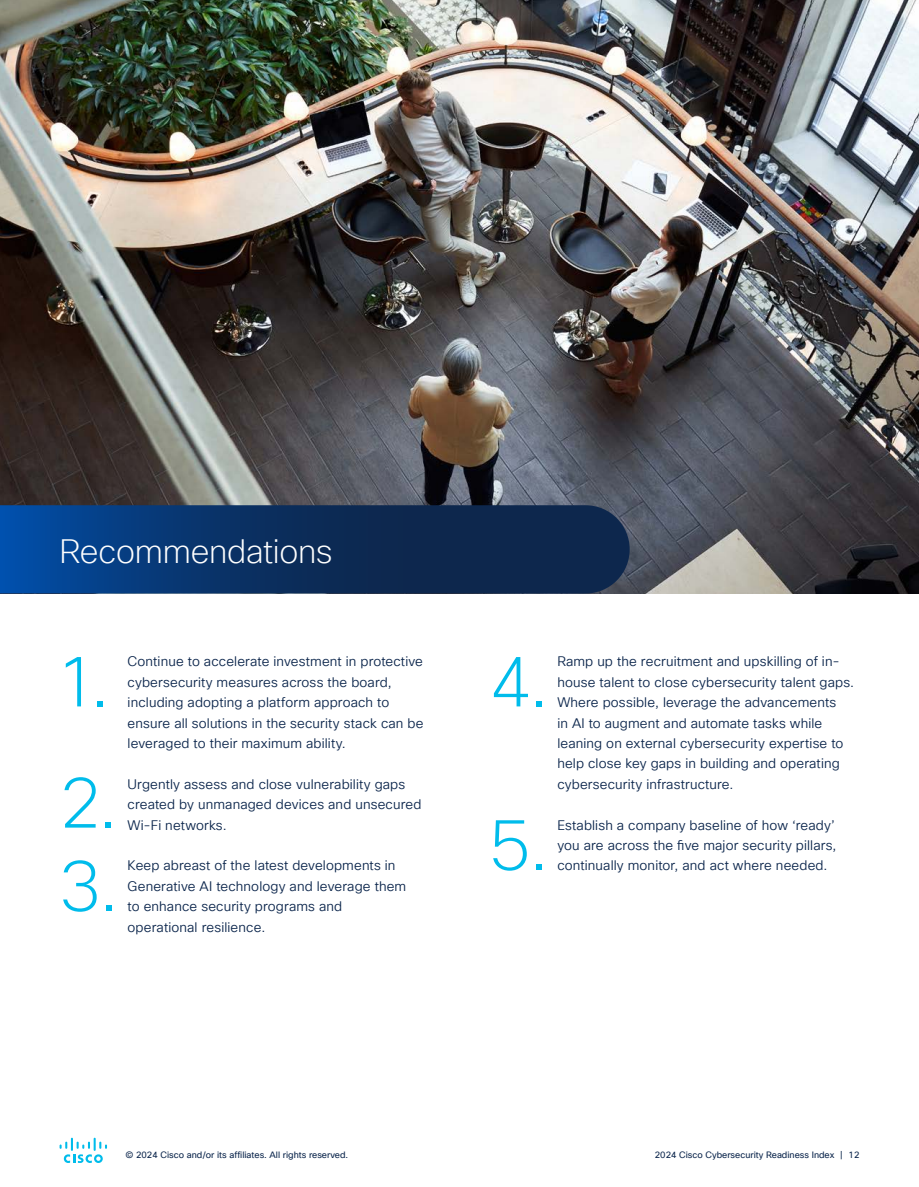
<style>
.page{position:relative;width:919px;height:1187px;background:#fff}
.page>*{position:absolute;margin:0;border:0;box-sizing:border-box;transform-origin:0 0}
.t1{font:200 70.5px/83.1px "Cisco Sans TT";color:#00bceb}
.t2{font:200 33px "Cisco Sans TT";letter-spacing:-.01em;color:#fff}
.t3{font:13.5px/20.4px "Cisco Sans TT Light";letter-spacing:.01em;color:#0d274d}
.t4{font:9px "Cisco Sans TT";color:#0d274d}
</style>
<div class="page">
<img style="left:0;top:0;width:918px;height:593px">
<svg style="left:0;top:505px;width:629px;height:88px;background:#0b3265"></svg>
<svg style="left:60px;top:1137px;width:47px;height:25px"></svg>
<h2 class="t2" style="left:60px;top:530px;width:274px">Recommendations</h2>
<p class="t3" style="left:128px;top:651px;width:297px">Continue to accelerate investment in protective cybersecurity measures across the board, including adopting a platform approach to ensure all solutions in the security stack can be leveraged to their maximum ability.</p>
<p class="t3" style="left:128px;top:774px;width:295px">Urgently assess and close vulnerability gaps created by unmanaged devices and unsecured<br>Wi-Fi networks.</p>
<p class="t3" style="left:128px;top:855px;width:280px">Keep abreast of the latest developments in Generative AI technology and leverage them to enhance security programs and operational resilience.</p>
<h1 class="t1" style="left:55px;top:642px;width:57px">1.</h1>
<h1 class="t1" style="left:489px;top:642px;width:61px">4.</h1>
<h1 class="t1" style="left:60px;top:763px;width:61px">2.<br>3.</h1>
<h1 class="t1" style="left:489px;top:805px;width:61px">5.</h1>
<p class="t3" style="left:557px;top:651px;width:298px">Ramp up the recruitment and upskilling of in&shy;house talent to close cybersecurity talent gaps.<br>Where possible, leverage the advancements<br>in AI to augment and automate tasks while leaning on external cybersecurity expertise to help close key gaps in building and operating cybersecurity infrastructure.</p>
<p class="t3" style="left:557px;top:815px;width:281px;text-align:justify">Establish a company baseline of how ‘ready’ you are across the five major security pillars, continually monitor, and act where needed.</p>
<p class="t4" style="left:125px;top:1149px;width:224px">© 2024 Cisco and/or its affiliates. All rights reserved.</p>
<p class="t4" style="left:654px;top:1149px;width:206px">2024 Cisco Cybersecurity Readiness Index | 12</p>
</div>
